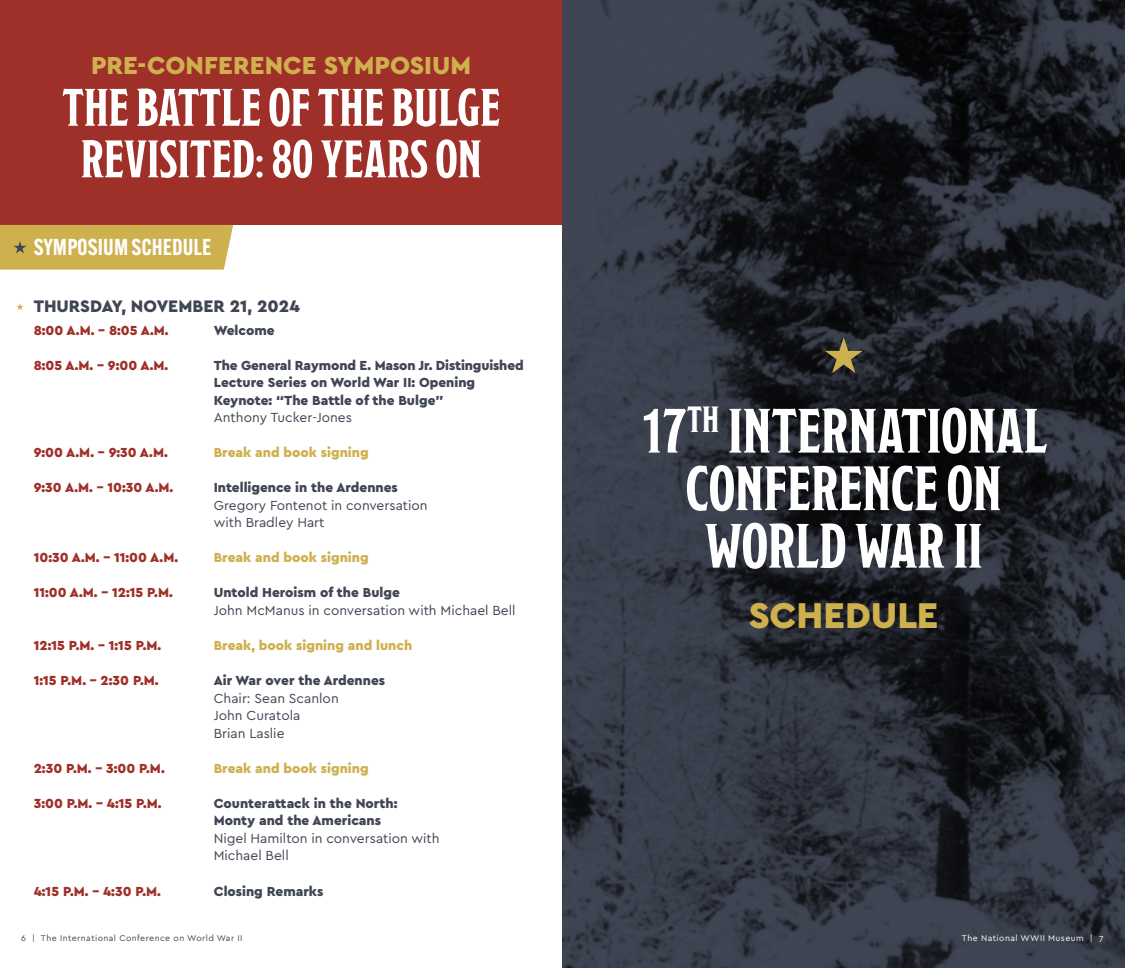
<style>
.page{position:relative;width:1125px;height:968px;background:#fff}
.page>*{position:absolute;margin:0;border:0;box-sizing:border-box;transform-origin:0 0}
.t1{font:700 62.5px/57.5px "Modesto Condensed";color:#fff;text-align:center}
.t2{font:700 52.62px/51.5px "Modesto Condensed";color:#fff;text-align:center}
.t3{font:900 37.5px "Cera Basic";letter-spacing:-.005em;color:#cfb04f}
.t4{font:900 25.75px "Cera Basic";color:#cfb04f}
.t5{font:600 22.5px "Alternate Gothic ATF";color:#fff}
.t6{font:900 17.5px "Cera Basic";color:#404654}
.t7{font:900 13.75px/17.5px "Cera Basic";color:#404654}
.t8{font:900 13.75px "Cera Basic";color:#9f3029}
.t9{font:13.75px/17.5px "Cera Basic";color:#404654}
.t10{font:900 13.75px "Cera Basic";color:#cfb04f}
.t11{font:8.75px "Cera Basic";letter-spacing:.05em;color:#404654}
.t12{font:8.75px "Cera Basic";letter-spacing:.05em;color:#fff}
</style>
<div class="page">
<div style="left:0;top:0;width:562px;height:225px;background:#9f3029"></div>
<div style="left:0;top:225px;width:233px;height:44px;background:#cfb04f"></div>
<svg style="left:562px;top:0;width:563px;height:968px;background:#292c36"></svg>
<svg style="left:825px;top:337px;width:38px;height:36px"></svg>
<svg style="left:16px;top:303px;width:8px;height:7px"></svg>
<h3 class="t4" style="left:91px;top:50px;width:382px">PRE-CONFERENCE SYMPOSIUM</h3>
<h2 class="t2" style="left:62px;top:82px;width:439px">THE BATTLE OF THE BULGE<br>REVISITED: 80 YEARS ON</h2>
<h3 class="t5" style="left:34px;top:233px;width:179px">SYMPOSIUM SCHEDULE</h3>
<p class="t6" style="left:34px;top:296px;width:268px">THURSDAY, NOVEMBER 21, 2024</p>
<p class="t8" style="left:34px;top:322px;width:136px">8:00 A.M. – 8:05 A.M.</p>
<p class="t7" style="left:214px;top:321px;width:62px">Welcome</p>
<p class="t8" style="left:34px;top:357px;width:136px">8:05 A.M. – 9:00 A.M.</p>
<p class="t7" style="left:214px;top:356px;width:311px">The General Raymond E. Mason Jr. Distinguished<br>Lecture Series on World War II: Opening<br>Keynote: “The Battle of the Bulge”</p>
<p class="t9" style="left:214px;top:409px;width:140px">Anthony Tucker-Jones</p>
<p class="t8" style="left:34px;top:444px;width:136px">9:00 A.M. – 9:30 A.M.</p>
<p class="t10" style="left:214px;top:444px;width:156px">Break and book signing</p>
<p class="t8" style="left:34px;top:479px;width:141px">9:30 A.M. – 10:30 A.M.</p>
<p class="t7" style="left:214px;top:479px;width:186px">Intelligence in the Ardennes</p>
<p class="t9" style="left:214px;top:496px;width:216px">Gregory Fontenot in conversation with Bradley Hart</p>
<p class="t8" style="left:34px;top:549px;width:146px">10:30 A.M. – 11:00 A.M.</p>
<p class="t10" style="left:214px;top:549px;width:156px">Break and book signing</p>
<p class="t8" style="left:34px;top:584px;width:141px">11:00 A.M. – 12:15 P.M.</p>
<p class="t7" style="left:214px;top:584px;width:188px">Untold Heroism of the Bulge</p>
<p class="t9" style="left:214px;top:601px;width:303px">John McManus in conversation with Michael Bell</p>
<p class="t8" style="left:34px;top:637px;width:129px">12:15 P.M. – 1:15 P.M.</p>
<p class="t10" style="left:214px;top:637px;width:200px">Break, book signing and lunch</p>
<p class="t8" style="left:34px;top:672px;width:126px">1:15 P.M. – 2:30 P.M.</p>
<p class="t7" style="left:214px;top:671px;width:173px">Air War over the Ardennes</p>
<p class="t9" style="left:214px;top:689px;width:127px">Chair: Sean Scanlon<br>John Curatola<br>Brian Laslie</p>
<p class="t8" style="left:34px;top:759px;width:132px">2:30 P.M. – 3:00 P.M.</p>
<p class="t10" style="left:214px;top:759px;width:156px">Break and book signing</p>
<p class="t8" style="left:34px;top:794px;width:129px">3:00 P.M. – 4:15 P.M.</p>
<p class="t7" style="left:214px;top:794px;width:185px">Counterattack in the North:<br>Monty and the Americans</p>
<p class="t9" style="left:214px;top:829px;width:227px">Nigel Hamilton in conversation with<br>Michael Bell</p>
<p class="t8" style="left:34px;top:882px;width:129px">4:15 P.M. – 4:30 P.M.</p>
<p class="t7" style="left:214px;top:882px;width:111px">Closing Remarks</p>
<h1 class="t1" style="left:640px;top:403px;width:409px">17<sup>TH</sup> INTERNATIONAL<br>CONFERENCE ON<br>WORLD WAR II</h1>
<h3 class="t3" style="left:749px;top:593px;width:191px">SCHEDULE</h3>
<p class="t11" style="left:21px;top:933px;width:223px">6 | The International Conference on World War II</p>
<p class="t12" style="left:962px;top:933px;width:143px">The National WWII Museum | 7</p>
</div>
